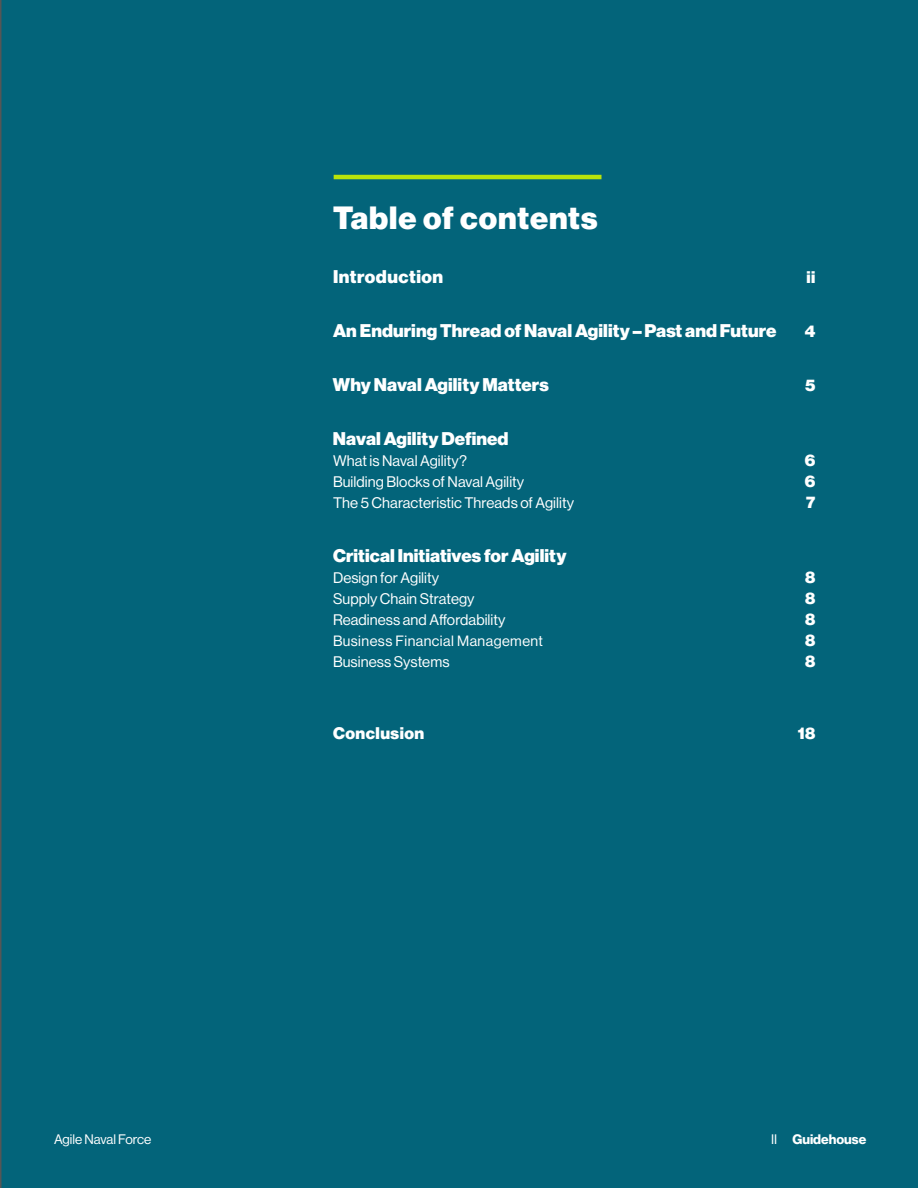
<style>
.page{position:relative;width:918px;height:1188px;background:#03647a}
.page>*{position:absolute;margin:0;border:0;box-sizing:border-box;transform-origin:0 0}
.t1{font:31.5px "N Haas Grotesk DS Pro 95 Blk";letter-spacing:.03em;color:#fff}
.t2{font:18px "N Haas Grotesk DS Pro 95 Blk";letter-spacing:.005em;color:#fff}
.t3{font:18px "N Haas Grotesk DS Pro 95 Blk";letter-spacing:.03em;color:#fff}
.t4{font:16.5px "N Haas Grotesk DS Pro 95 Blk";letter-spacing:.03em;color:#fff}
.t5{font:15px "N Haas Grotesk DS Pro 55 Rg";letter-spacing:.005em;color:#fff}
.t6{font:14.7px "N Haas Grotesk DS Pro 55 Rg";letter-spacing:.03em;color:#fff}
.t7{font:13.5px "N Haas Grotesk DS Pro 55 Rg";color:#fff}
.t8{font:13.5px "N Haas Grotesk DS Pro 75 Bd";color:#fff}
.s1{font-family:"N Haas Grotesk DS Pro 55 Rg"}
</style>
<div class="page">
<hr style="left:334px;top:175px;width:268px;height:4px;background:#bae30a">
<h1 class="t1" style="left:333px;top:199px;width:266px">Table of contents</h1>
<p class="t3" style="left:333px;top:266px;width:112px">Introduction</p>
<p class="t4" style="left:806px;top:267px;width:10px">ii</p>
<p class="t2" style="left:333px;top:320px;width:445px">An Enduring Thread of Naval Agility – Past and Future</p>
<p class="t4" style="left:805px;top:321px;width:12px">4</p>
<p class="t2" style="left:333px;top:374px;width:217px">Why Naval Agility Matters</p>
<p class="t4" style="left:805px;top:375px;width:12px">5</p>
<p class="t2" style="left:333px;top:428px;width:177px">Naval Agility Defined</p>
<p class="t5" style="left:333px;top:452px;width:136px">What is Naval Agility?</p>
<p class="t4" style="left:805px;top:450px;width:12px">6</p>
<p class="t5" style="left:333px;top:473px;width:193px">Building Blocks of Naval Agility</p>
<p class="t4" style="left:805px;top:471px;width:12px">6</p>
<p class="t5" style="left:333px;top:494px;width:243px">The 5 Characteristic Threads of Agility</p>
<p class="t4" style="left:806px;top:492px;width:11px">7</p>
<p class="t2" style="left:333px;top:545px;width:235px">Critical Initiatives for Agility</p>
<p class="t5" style="left:333px;top:569px;width:108px">Design for Agility</p>
<p class="t4" style="left:805px;top:567px;width:12px">8</p>
<p class="t5" style="left:333px;top:590px;width:143px">Supply Chain Strategy</p>
<p class="t4" style="left:805px;top:588px;width:12px">8</p>
<p class="t5" style="left:333px;top:611px;width:174px">Readiness and Affordability</p>
<p class="t4" style="left:805px;top:609px;width:12px">8</p>
<p class="t6" style="left:333px;top:632px;width:212px">Business Financial Management</p>
<p class="t4" style="left:805px;top:630px;width:12px">8</p>
<p class="t5" style="left:333px;top:653px;width:118px">Business Systems</p>
<p class="t4" style="left:805px;top:651px;width:12px">8</p>
<p class="t4" style="left:333px;top:723px;width:93px">Conclusion</p>
<p class="t4" style="left:798px;top:723px;width:19px">18</p>
<p class="t7" style="left:54px;top:1132px;width:99px">Agile Naval Force</p>
<p class="t8" style="left:771px;top:1132px;width:97px"><span class="s1">II</span> Guidehouse</p>
</div>
